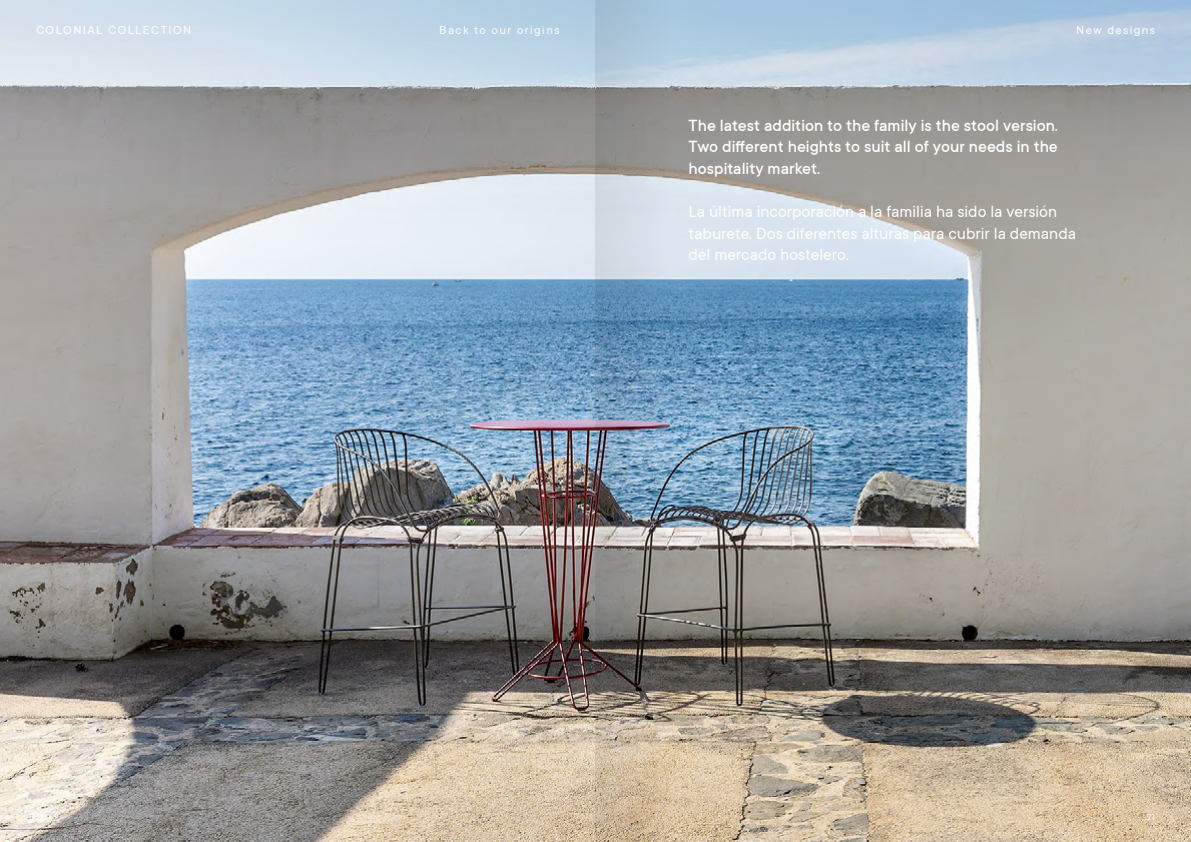
<style>
.page{position:relative;width:1191px;height:842px;background:#fff}
.page>*{position:absolute;margin:0;border:0;box-sizing:border-box;transform-origin:0 0}
.t1{font:18px/21.6px "TT Commons";color:#fff}
.t2{font:500 18px/21.6px "TT Commons";color:#fff;text-align:justify}
.t3{font:13px "TT Commons";letter-spacing:.11em;color:#fff}
.t4{font:10px "TT Commons";color:#fff}
.s1{font-weight:500}
</style>
<div class="page">
<img style="left:0;top:281px;width:1191px;height:561px">
<img style="left:595px;top:281px;width:87px;height:561px">
<svg style="left:0;top:0;width:1191px;height:281px;background:#b3babf"></svg>
<p class="t3" style="left:36px;top:23px;width:133px"><span class="s1">ARENA</span> COLLECTION</p>
<p class="t3" style="left:442px;top:23px;width:118px">Inspired by nature</p>
<p class="t3" style="left:36px;top:23px;width:157px"><span class="s1">COLONIAL</span> COLLECTION</p>
<p class="t3" style="left:439px;top:23px;width:122px">Back to our origins</p>
<p class="t3" style="left:1076px;top:23px;width:80px">New designs</p>
<p class="t2" style="left:688px;top:114px;width:371px">The latest addition to the family is the stool version.<br>Two different heights to suit all of your needs in the hospitality market.</p>
<p class="t1" style="left:688px;top:201px;width:389px">La última incorporación a la familia ha sido la versión taburete. Dos diferentes alturas para cubrir la demanda del mercado hostelero.</p>
<p class="t4" style="left:36px;top:812px;width:12px">20</p>
<p class="t4" style="left:1146px;top:812px;width:9px">21</p>
</div>
